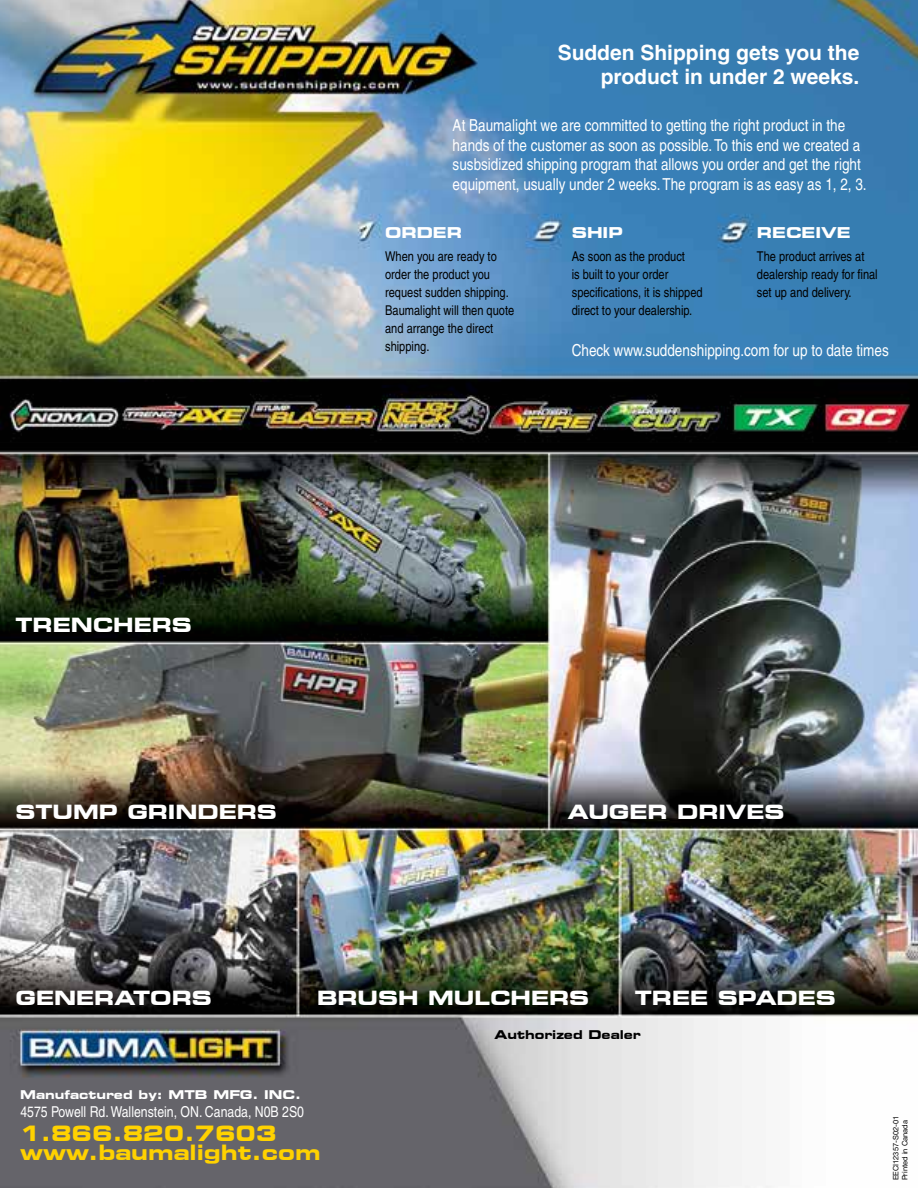
<style>
.page{position:relative;width:918px;height:1188px;background:#fff}
.page>*{position:absolute;margin:0;border:0;box-sizing:border-box;transform-origin:0 0}
.t1{font:700 21px/24px "Helvetica";color:#fff;text-align:right}
.t2{font:700 expanded 21px/19.5px "Square 721 BT";color:#ffd200}
.t3{font:700 expanded 19.5px "Square 721 BT";color:#fff}
.t4{font:condensed 16.5px/19.5px "Helvetica";color:#fff}
.t5{font:condensed 15px "Helvetica";color:#fff}
.t6{font:700 expanded 14.85px "Square 721 BT";color:#fff}
.t7{font:condensed 13.5px/18px "Helvetica";color:#000}
.t8{font:700 expanded 12px "Square 721 BT";color:#fff}
.t9{font:700 expanded 12px "Square 721 BT";color:#000}
.t10{font:7.5px/9px "Helvetica Neue";color:#000}
</style>
<div class="page">
<img style="left:0;top:0;width:918px;height:1188px">
<p class="t1" style="left:558px;top:41px;width:303px">Sudden Shipping gets you the product in under 2 weeks.</p>
<p class="t4" style="left:453px;top:116px;width:416px">At Baumalight we are committed to getting the right product in the hands of the customer as soon as possible. To this end we created a susbsidized shipping program that allows you order and get the right equipment, usually under 2 weeks. The program is as easy as 1, 2, 3.</p>
<p class="t6" style="left:385px;top:223px;width:78px">ORDER</p>
<p class="t6" style="left:572px;top:223px;width:53px">SHIP</p>
<p class="t6" style="left:757px;top:223px;width:95px">RECEIVE</p>
<p class="t3" style="left:16px;top:613px;width:178px">TRENCHERS</p>
<p class="t3" style="left:16px;top:800px;width:263px">STUMP GRINDERS</p>
<p class="t7" style="left:385px;top:247px;width:131px">When you are ready to order the product you request sudden shipping.<br>Baumalight will then quote and arrange the direct shipping.</p>
<p class="t7" style="left:572px;top:248px;width:132px">As soon as the product<br>is built to your order specifications, it is shipped direct to your dealership.</p>
<p class="t7" style="left:757px;top:248px;width:122px">The product arrives at dealership ready for final set up and delivery.</p>
<p class="t4" style="left:572px;top:341px;width:319px">Check www.suddenshipping.com for up to date times</p>
<p class="t3" style="left:568px;top:800px;width:218px">AUGER DRIVES</p>
<p class="t3" style="left:16px;top:987px;width:198px">GENERATORS</p>
<p class="t3" style="left:317px;top:987px;width:274px">BRUSH MULCHERS</p>
<p class="t3" style="left:635px;top:987px;width:203px">TREE SPADES</p>
<p class="t8" style="left:20px;top:1087px;width:282px">Manufactured by: MTB MFG. INC.</p>
<p class="t2" style="left:20px;top:1123px;width:302px">1.866.820.7603 www.baumalight.com</p>
<p class="t5" style="left:20px;top:1103px;width:285px">4575 Powell Rd. Wallenstein, ON. Canada, N0B 2S0</p>
<p class="t9" style="left:495px;top:1027px;width:148px">Authorized Dealer</p>
<p class="t10" style="left:891px;top:1180px;width:66px;rotate:-90deg">EECI12357-S02-01<br>Printed in Canada</p>
</div>
